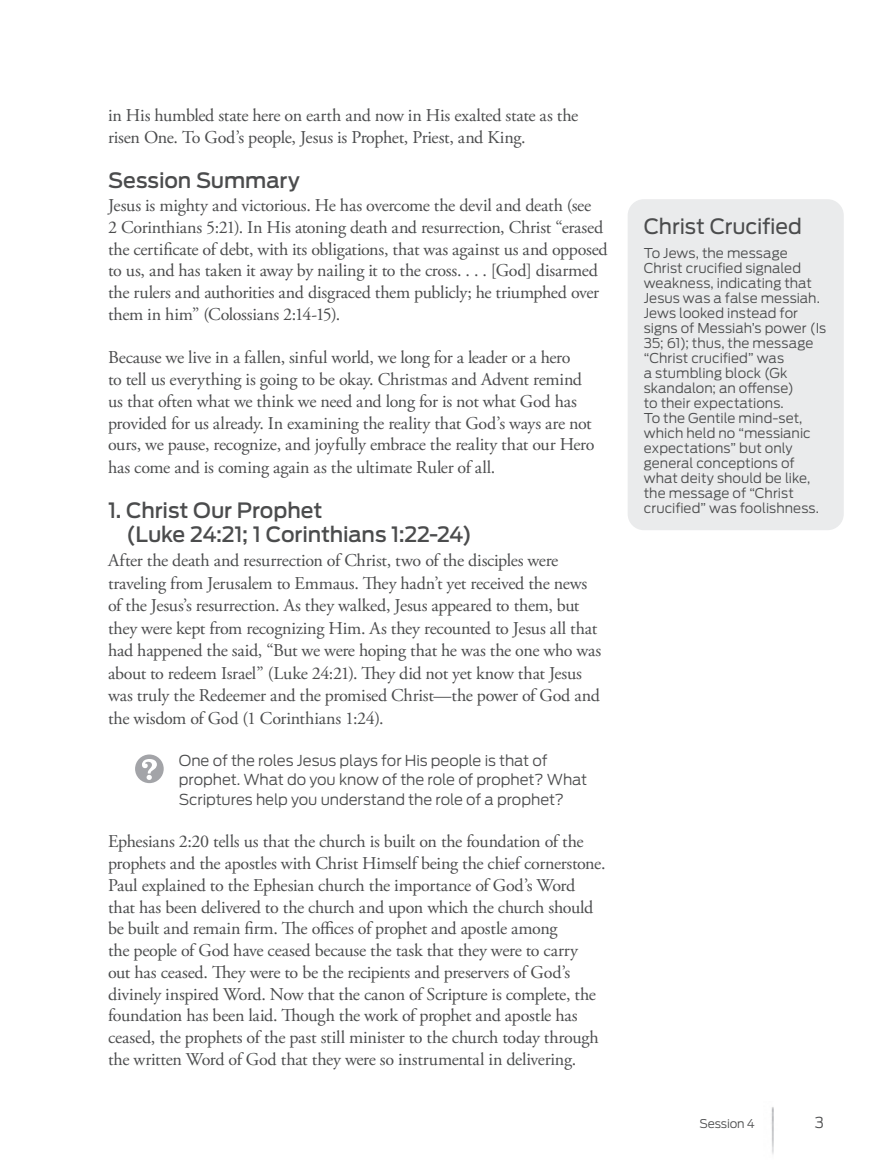
<style>
.page{position:relative;width:878px;height:1175px;background:#fff}
.page>*{position:absolute;margin:0;border:0;box-sizing:border-box;transform-origin:0 0}
.subhead1{font:500 21px/24px "Antenna";letter-spacing:-.01em;color:#4b4c4d}
.subhead7_Other{font:21px "Antenna";letter-spacing:-.01em;color:#4b4c4d}
.body_no_indent{font:18px/21.8px "Adobe Garamond Pro";letter-spacing:-.015em;color:#4b4c4d}
.questions{font:300 15px/19.5px "Antenna";letter-spacing:-.01em;color:#4b4c4d}
.body4_Other{font:300 13.5px/15px "Antenna";color:#4b4c4d}
.t1{font:300 12px "Antenna";letter-spacing:-.01em;color:#4b4c4d}
</style>
<div class="page">
<img style="left:771px;top:1107px;width:3px;height:47px">
<div style="left:627px;top:199px;width:216px;height:331px;background:#eaebec;border-radius:16px"></div>
<svg style="left:135px;top:754px;width:29px;height:29px"></svg>
<p class="body_no_indent" style="left:108px;top:105px;width:471px">in His humbled state here on earth and now in His exalted state as the risen One. To God’s people, Jesus is Prophet, Priest, and King.</p>
<p class="subhead1" style="left:108px;top:168px;width:193px">Session Summary</p>
<p class="body_no_indent" style="left:108px;top:195px;width:501px">Jesus is mighty and victorious. He has overcome the devil and death (see<br>2 Corinthians 5:21). In His atoning death and resurrection, Christ “erased the certificate of debt, with its obligations, that was against us and opposed to us, and has taken it away by nailing it to the cross. . . . [God] disarmed the rulers and authorities and disgraced them publicly; he triumphed over them in him” (Colossians 2:14-15).</p>
<p class="body_no_indent" style="left:108px;top:347px;width:488px">Because we live in a fallen, sinful world, we long for a leader or a hero<br>to tell us everything is going to be okay. Christmas and Advent remind us that often what we think we need and long for is not what God has provided for us already. In examining the reality that God’s ways are not ours, we pause, recognize, and joyfully embrace the reality that our Hero has come and is coming again as the ultimate Ruler of all.</p>
<p class="subhead1" style="left:126px;top:498px;width:347px;text-indent:-18px">1. Christ Our Prophet<br>(Luke 24:21; 1 Corinthians 1:22-24)</p>
<p class="body_no_indent" style="left:108px;top:549px;width:495px;line-height:22.5px">After the death and resurrection of Christ, two of the disciples were traveling from Jerusalem to Emmaus. They hadn’t yet received the news of the Jesus’s resurrection. As they walked, Jesus appeared to them, but they were kept from recognizing Him. As they recounted to Jesus all that had happened the said, “But we were hoping that he was the one who was about to redeem Israel” (Luke 24:21). They did not yet know that Jesus was truly the Redeemer and the promised Christ—the power of God and the wisdom of God (1 Corinthians 1:24).</p>
<p class="questions" style="left:179px;top:750px;width:410px">One of the roles Jesus plays for His people is that of prophet. What do you know of the role of prophet? What<br>Scriptures help you understand the role of a prophet?</p>
<p class="body_no_indent" style="left:108px;top:831px;width:499px">Ephesians 2:20 tells us that the church is built on the foundation of the prophets and the apostles with Christ Himself being the chief cornerstone.<br>Paul explained to the Ephesian church the importance of God’s Word that has been delivered to the church and upon which the church should be built and remain firm. The offices of prophet and apostle among<br>the people of God have ceased because the task that they were to carry<br>out has ceased. They were to be the recipients and preservers of God’s divinely inspired Word. Now that the canon of Scripture is complete, the foundation has been laid. Though the work of prophet and apostle has ceased, the prophets of the past still minister to the church today through the written Word of God that they were so instrumental in delivering.</p>
<p class="subhead7_Other" style="left:644px;top:213px;width:159px">Christ Crucified</p>
<p class="body4_Other" style="left:644px;top:245px;width:184px">To Jews, the message<br>Christ crucified signaled weakness, indicating that<br>Jesus was a false messiah.<br>Jews looked instead for signs of Messiah’s power (Is<br>35; 61); thus, the message “Christ crucified” was<br>a stumbling block (Gk skandalon; an offense)<br>to their expectations.<br>To the Gentile mind-set, which held no “messianic expectations” but only general conceptions of what deity should be like, the message of “Christ crucified” was foolishness.</p>
<p class="t1" style="left:699px;top:1116px;width:57px">Session 4</p>
<p class="questions" style="left:814px;top:1112px;width:11px">3</p>
</div>
